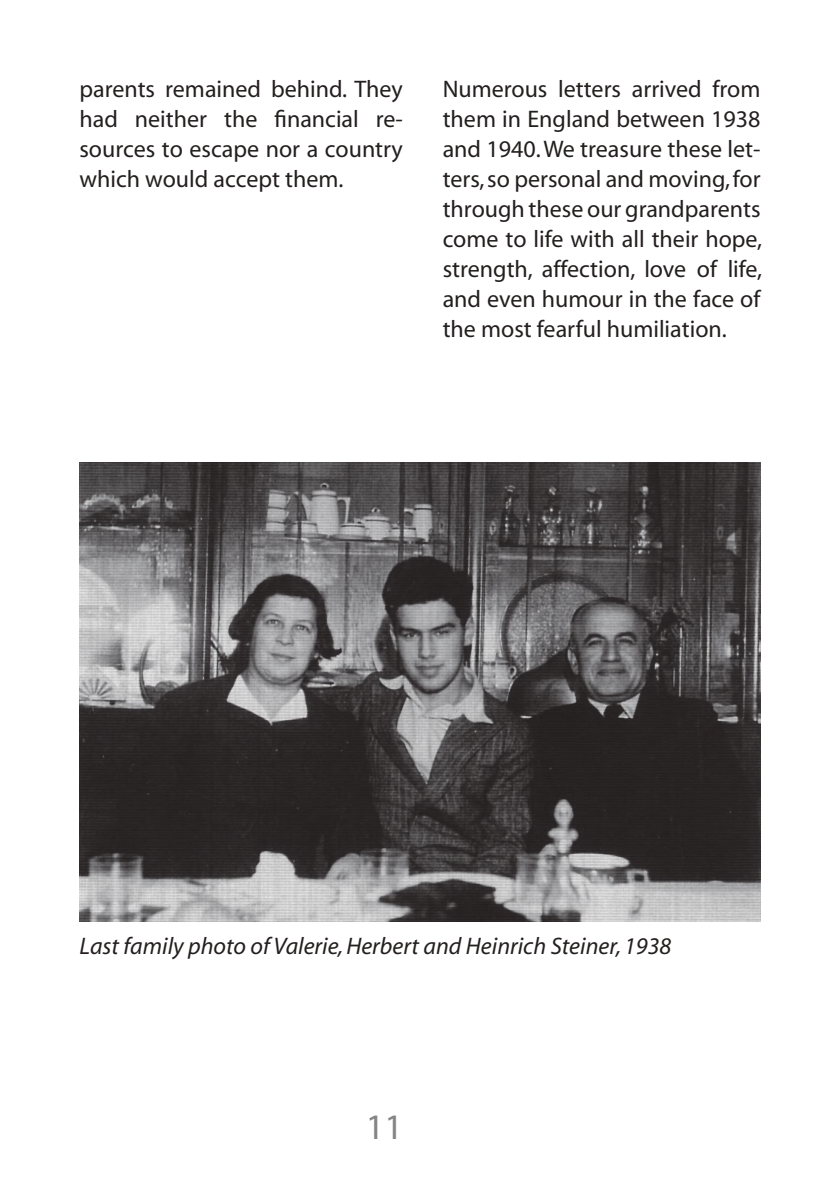
<style>
.page{position:relative;width:840px;height:1191px;background:#fff}
.page>*{position:absolute;margin:0;border:0;box-sizing:border-box;transform-origin:0 0}
.t1{font:36px "Myriad";color:#848486}
.t2{font:24px/30px "Myriad";color:#241f1f;text-align:justify}
.t3{font:italic 24px "Myriad";color:#241f1f}
</style>
<div class="page">
<img style="left:79px;top:463px;width:681px;height:458px">
<p class="t2" style="left:79px;top:75px;width:325px">parents remained behind. They had neither the financial re&shy;sources to escape nor a country which would accept them.</p>
<p class="t2" style="left:442px;top:75px;width:321px">Numerous letters arrived from them in England between 1938 and 1940. We treasure these let&shy;ters, so personal and moving, for through these our grandparents come to life with all their hope, strength, affection, love of life, and even humour in the face of the most fearful humiliation.</p>
<p class="t3" style="left:79px;top:934px;width:593px">Last family photo of Valerie, Herbert and Heinrich Steiner, 1938</p>
<h1 class="t1" style="left:366px;top:1108px;width:38px">11</h1>
</div>
